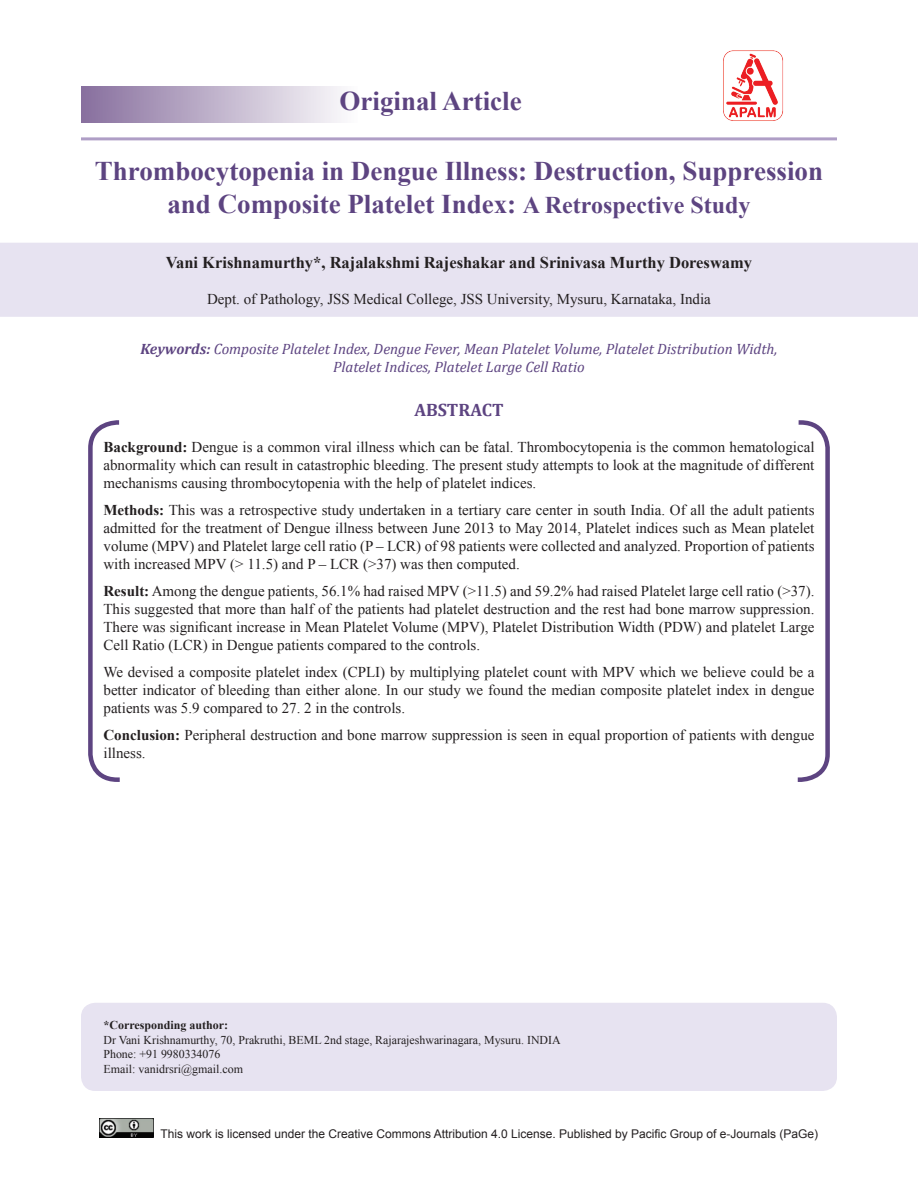
<style>
.page{position:relative;width:918px;height:1188px;background:#fff}
.page>*{position:absolute;margin:0;border:0;box-sizing:border-box;transform-origin:0 0}
.Chap_head{font:700 27px/32.4px "Times New Roman";color:#5d4481;text-align:center}
.Case_Report-_head{font:700 27px "Times New Roman";color:#5d4481}
.Abstract_head{font:700 18px "Cambria";color:#5d4481}
.Author_head{font:700 16.5px "Times New Roman";color:#231f20}
.Abstract_Text{font:15px/18px "Times New Roman";color:#231f20;text-align:justify}
.Key_Words{font:italic 15px/18px "Cambria";color:#5d4481;text-align:center}
.Address{font:15px "Times New Roman";color:#231f20}
.Fotnote{font:12px/14.4px "Times New Roman";color:#231f20}
.t1{font:12px "Arial";color:#231f20}
.s1{font-size:24px}
.s2{font-weight:700}
</style>
<div class="page">
<div style="left:81px;top:86px;width:276px;height:37px;background:linear-gradient(to right,#876f9e,#fcfcfd)"></div>
<hr style="left:81px;top:137px;width:756px;height:3px;background:#af9ec6">
<img style="left:723px;top:50px;width:61px;height:71px">
<img style="left:100px;top:1119px;width:54px;height:19px">
<div style="left:1px;top:243px;width:916px;height:73px;background:#e7e3f1"></div>
<div style="left:0;top:243px;width:918px;height:74px;border:2px solid #e7e3f1"></div>
<div style="left:82px;top:1004px;width:754px;height:86px;background:#e7e3f1;border-radius:14px"></div>
<div style="left:81px;top:1003px;width:756px;height:88px;border:2px solid #e7e3f1;border-radius:14px"></div>
<svg style="left:88px;top:420px;width:32px;height:362px"></svg>
<svg style="left:797px;top:420px;width:33px;height:362px"></svg>
<p class="Case_Report-_head" style="left:340px;top:83px;width:184px">Original Article</p>
<p class="Chap_head" style="left:95px;top:154px;width:730px">Thrombocytopenia in Dengue Illness: Destruction, Suppression and Composite Platelet Index: <span class="s1">A Retrospective Study</span></p>
<p class="Author_head" style="left:166px;top:252px;width:588px">Vani Krishnamurthy*, Rajalakshmi Rajeshakar and Srinivasa Murthy Doreswamy</p>
<p class="Address" style="left:207px;top:289px;width:505px">Dept. of Pathology, JSS Medical College, JSS University, Mysuru, Karnataka, India</p>
<p class="Key_Words" style="left:141px;top:339px;width:638px"><span class="s2">Keywords:</span> Composite Platelet Index, Dengue Fever, Mean Platelet Volume, Platelet Distribution Width,<br>Platelet Indices, Platelet Large Cell Ratio</p>
<p class="Abstract_head" style="left:414px;top:397px;width:91px">ABSTRACT</p>
<p class="Abstract_Text" style="left:104px;top:438px;width:713px"><span class="s2">Background:</span> Dengue is a common viral illness which can be fatal. Thrombocytopenia is the common hematological abnormality which can result in catastrophic bleeding. The present study attempts to look at the magnitude of different mechanisms causing thrombocytopenia with the help of platelet indices.</p>
<p class="Abstract_Text" style="left:104px;top:501px;width:713px"><span class="s2">Methods:</span> This was a retrospective study undertaken in a tertiary care center in south India. Of all the adult patients admitted for the treatment of Dengue illness between June 2013 to May 2014, Platelet indices such as Mean platelet volume (MPV) and Platelet large cell ratio (P – LCR) of 98 patients were collected and analyzed. Proportion of patients with increased MPV (&gt; 11.5) and P – LCR (&gt;37) was then computed.</p>
<p class="Abstract_Text" style="left:104px;top:582px;width:713px"><span class="s2">Result:</span> Among the dengue patients, 56.1% had raised MPV (&gt;11.5) and 59.2% had raised Platelet large cell ratio (&gt;37).<br>This suggested that more than half of the patients had platelet destruction and the rest had bone marrow suppression.<br>There was significant increase in Mean Platelet Volume (MPV), Platelet Distribution Width (PDW) and platelet Large Cell Ratio (LCR) in Dengue patients compared to the controls.</p>
<p class="Abstract_Text" style="left:104px;top:663px;width:713px">We devised a composite platelet index (CPLI) by multiplying platelet count with MPV which we believe could be a better indicator of bleeding than either alone. In our study we found the median composite platelet index in dengue patients was 5.9 compared to 27. 2 in the controls.</p>
<p class="Abstract_Text" style="left:104px;top:726px;width:713px"><span class="s2">Conclusion:</span> Peripheral destruction and bone marrow suppression is seen in equal proportion of patients with dengue illness.</p>
<p class="Fotnote" style="left:104px;top:1018px;width:459px"><span class="s2">*Corresponding author:<br></span>Dr Vani Krishnamurthy, 70, Prakruthi, BEML 2nd stage, Rajarajeshwarinagara, Mysuru. INDIA</p>
<p class="Fotnote" style="left:104px;top:1047px;width:118px">Phone: +91 9980334076</p>
<p class="Fotnote" style="left:104px;top:1061px;width:141px">Email: vanidrsri@gmail.com</p>
<p class="t1" style="left:160px;top:1126px;width:659px">This work is licensed under the Creative Commons Attribution 4.0 License. Published by Pacific Group of e-Journals (PaGe)</p>
</div>
